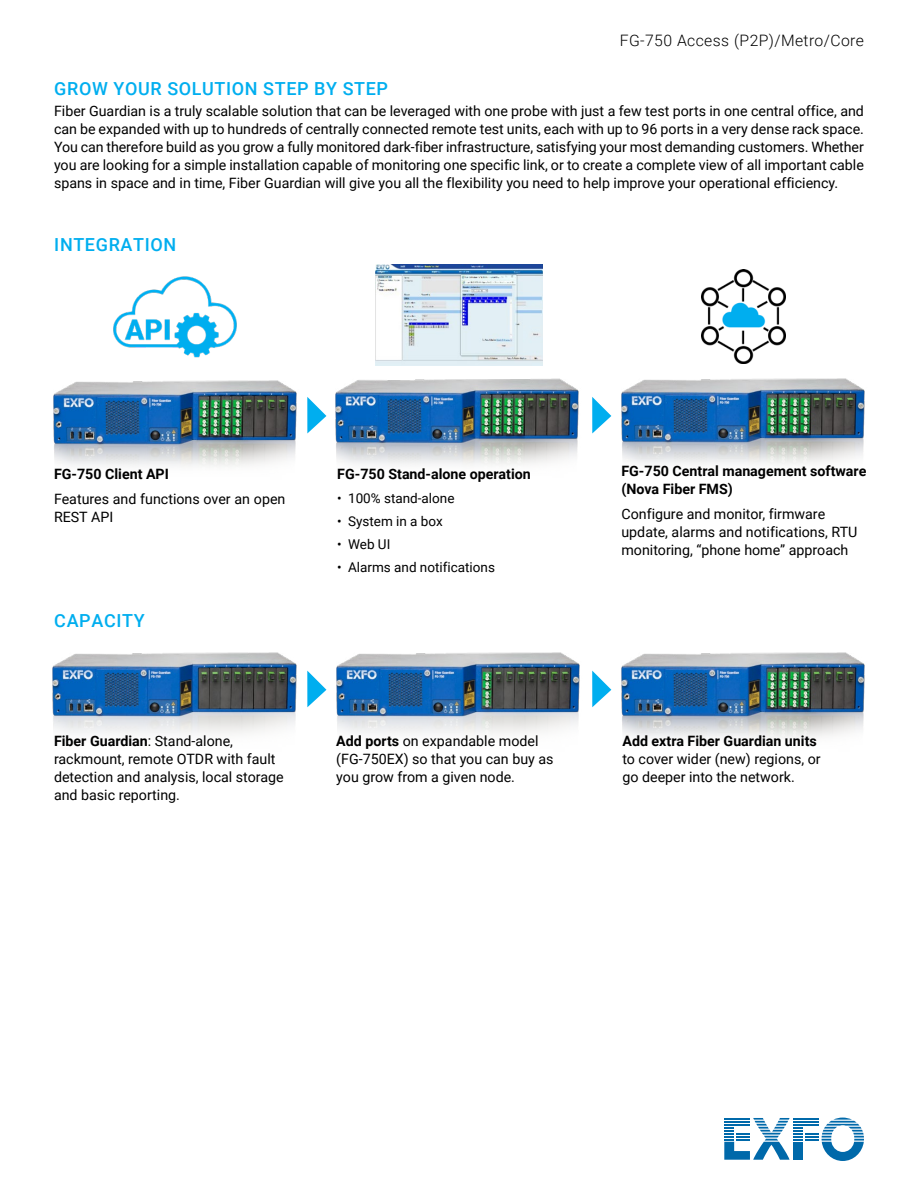
<style>
.page{position:relative;width:918px;height:1188px;background:#fff}
.page>*{position:absolute;margin:0;border:0;box-sizing:border-box;transform-origin:0 0}
.Titre{font:500 18px "Roboto";letter-spacing:.035em;color:#00aeef}
.t1{font:300 15.75px "Roboto";letter-spacing:.025em;color:#000}
.Texte{font:14.25px/18px "Roboto";color:#000}
.Texte-2{font:700 14.25px/18px "Roboto";color:#000}
.t2{font:13.5px "Roboto";color:#000}
.s1{font-weight:700}
</style>
<div class="page">
<svg style="left:724px;top:1118px;width:140px;height:43px"></svg>
<hr style="left:724px;top:1124px;width:26px;height:2px;background:#0069aa">
<img style="left:326px;top:349px;width:267px;height:116px">
<img style="left:53px;top:380px;width:255px;height:86px">
<img style="left:611px;top:363px;width:254px;height:101px">
<svg style="left:310px;top:673px;width:13px;height:32px"></svg>
<svg style="left:307px;top:397px;width:19px;height:36px"></svg>
<svg style="left:594px;top:672px;width:14px;height:34px"></svg>
<svg style="left:592px;top:397px;width:19px;height:36px"></svg>
<img style="left:52px;top:652px;width:258px;height:82px">
<img style="left:323px;top:652px;width:271px;height:82px">
<img style="left:608px;top:652px;width:257px;height:86px">
<img style="left:113px;top:276px;width:124px;height:82px">
<img style="left:702px;top:270px;width:84px;height:93px">
<img style="left:376px;top:265px;width:166px;height:100px">
<p class="t1" style="left:620px;top:30px;width:246px">FG-750 Access (P2P)/Metro/Core</p>
<p class="Titre" style="left:54px;top:75px;width:335px">GROW YOUR SOLUTION STEP BY STEP</p>
<p class="Texte" style="left:54px;top:101px;width:812px;text-align:justify">Fiber Guardian is a truly scalable solution that can be leveraged with one probe with just a few test ports in one central office, and can be expanded with up to hundreds of centrally connected remote test units, each with up to 96 ports in a very dense rack space.<br>You can therefore build as you grow a fully monitored dark-fiber infrastructure, satisfying your most demanding customers. Whether you are looking for a simple installation capable of monitoring one specific link, or to create a complete view of all important cable spans in space and in time, Fiber Guardian will give you all the flexibility you need to help improve your operational efficiency.</p>
<p class="Titre" style="left:54px;top:232px;width:123px">INTEGRATION</p>
<p class="Texte-2" style="left:54px;top:465px;width:116px">FG-750 Client API</p>
<p class="Texte" style="left:54px;top:490px;width:233px">Features and functions over an open<br>REST API</p>
<p class="Titre" style="left:54px;top:608px;width:92px">CAPACITY</p>
<p class="Texte-2" style="left:337px;top:465px;width:195px">FG-750 Stand-alone operation</p>
<p class="t2" style="left:337px;top:488px;width:119px">• 100% stand-alone</p>
<p class="t2" style="left:337px;top:512px;width:107px">• System in a box</p>
<p class="t2" style="left:337px;top:535px;width:55px">• Web UI</p>
<p class="t2" style="left:337px;top:558px;width:159px">• Alarms and notifications</p>
<p class="Texte-2" style="left:621px;top:462px;width:246px">FG-750 Central management software (Nova Fiber FMS)</p>
<p class="Texte" style="left:621px;top:505px;width:237px">Configure and monitor, firmware update, alarms and notifications, RTU monitoring, “phone home” approach</p>
<p class="Texte" style="left:54px;top:731px;width:231px"><span class="s1">Fiber Guardian</span>: Stand-alone, rackmount, remote OTDR with fault detection and analysis, local storage and basic reporting.</p>
<p class="Texte" style="left:336px;top:731px;width:219px"><span class="s1">Add ports</span> on expandable model (FG‑750EX) so that you can buy as you grow from a given node.</p>
<p class="Texte" style="left:622px;top:731px;width:200px"><span class="s1">Add extra Fiber Guardian units </span>to cover wider (new) regions, or go deeper into the network.</p>
</div>
